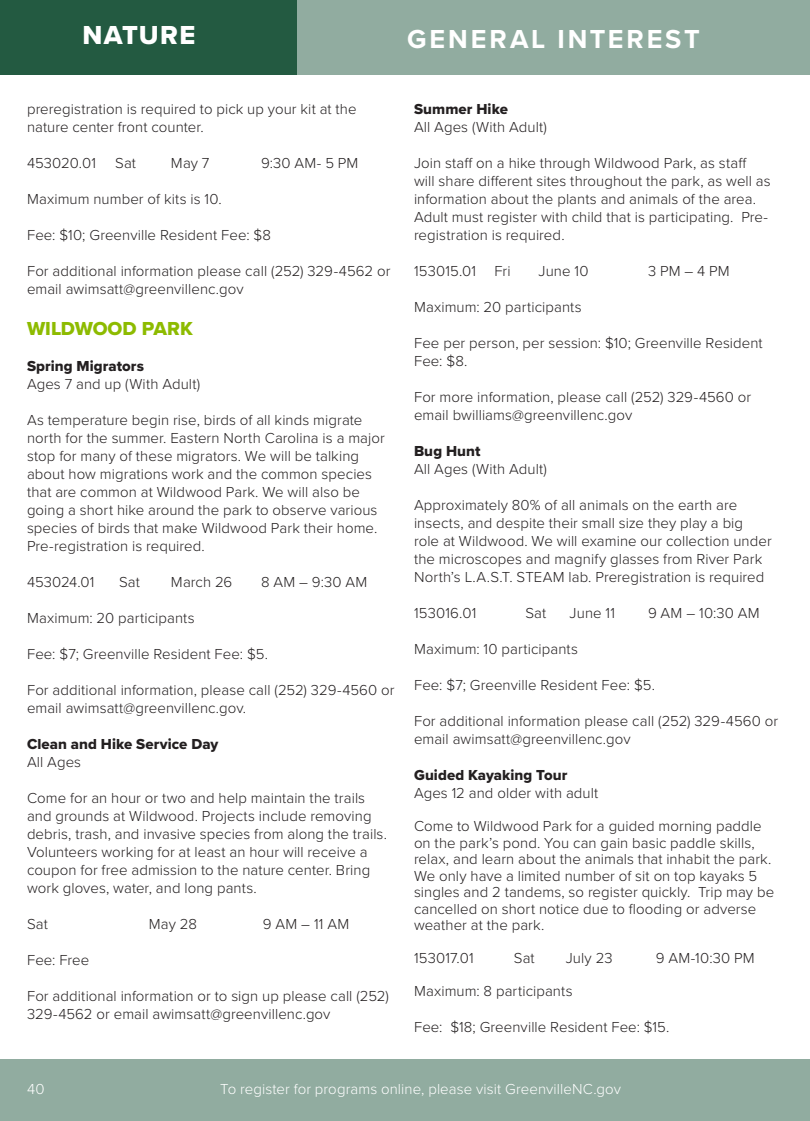
<style>
.page{position:relative;width:810px;height:1121px;background:#fff}
.page>*{position:absolute;margin:0;border:0;box-sizing:border-box;transform-origin:0 0}
.t1{font:700 27px "Proxima Nova";letter-spacing:.105em;color:#fff}
.t2{font:27px "Proxima Nova Extrabld";letter-spacing:.05em;color:#fff}
.t3{font:19.5px "Proxima Nova Extrabld";color:#8dbb00}
.t4{font:300 15px/18px "Proxima Nova";letter-spacing:.005em;color:#231f20}
.t5{font:15px "Proxima Nova Extrabld";letter-spacing:.005em;color:#231f20}
.t6{font:300 15px "Proxima Nova";letter-spacing:.005em;color:#fff}
</style>
<div class="page">
<div style="left:0;top:1059px;width:810px;height:61px;background:#91aca0"></div>
<div style="left:0;top:0;width:810px;height:75px;background:#91aca0"></div>
<div style="left:0;top:0;width:297px;height:75px;background:#235a41"></div>
<p class="t2" style="left:83px;top:15px;width:114px">NATURE</p>
<h1 class="t1" style="left:407px;top:19px;width:294px">GENERAL INTEREST</h1>
<p class="t4" style="left:27px;top:99px;width:331px">preregistration is required to pick up your kit at the nature center front counter.</p>
<p class="t4" style="left:27px;top:153px;width:70px">453020.01</p>
<p class="t4" style="left:115px;top:153px;width:22px">Sat</p>
<p class="t4" style="left:171px;top:153px;width:40px">May 7</p>
<p class="t4" style="left:261px;top:153px;width:99px">9:30 AM- 5 PM</p>
<p class="t4" style="left:27px;top:189px;width:196px">Maximum number of kits is 10.</p>
<p class="t4" style="left:27px;top:225px;width:246px">Fee: $10; Greenville Resident Fee: $8</p>
<p class="t4" style="left:27px;top:261px;width:365px">For additional information please call (252) 329-4562 or email awimsatt@greenvillenc.gov</p>
<p class="t3" style="left:27px;top:314px;width:167px">WILDWOOD PARK</p>
<p class="t5" style="left:27px;top:355px;width:118px">Spring Migrators</p>
<p class="t4" style="left:27px;top:374px;width:175px">Ages 7 and up (With Adult)</p>
<p class="t4" style="left:27px;top:410px;width:359px">As temperature begin rise, birds of all kinds migrate north for the summer. Eastern North Carolina is a major stop for many of these migrators. We will be talking about how migrations work and the common species that are common at Wildwood Park. We will also be going a short hike around the park to observe various species of birds that make Wildwood Park their home.<br>Pre-registration is required.</p>
<p class="t4" style="left:27px;top:572px;width:69px">453024.01</p>
<p class="t4" style="left:119px;top:572px;width:22px">Sat</p>
<p class="t4" style="left:171px;top:572px;width:63px">March 26</p>
<p class="t4" style="left:261px;top:572px;width:108px">8 AM – 9:30 AM</p>
<p class="t4" style="left:27px;top:608px;width:169px">Maximum: 20 participants</p>
<p class="t4" style="left:27px;top:644px;width:242px">Fee: $7; Greenville Resident Fee: $5.</p>
<p class="t4" style="left:27px;top:680px;width:369px">For additional information, please call (252) 329-4560 or email awimsatt@greenvillenc.gov.</p>
<p class="t5" style="left:27px;top:733px;width:193px">Clean and Hike Service Day</p>
<p class="t4" style="left:27px;top:752px;width:56px">All Ages</p>
<p class="t4" style="left:27px;top:788px;width:362px">Come for an hour or two and help maintain the trails and grounds at Wildwood. Projects include removing debris, trash, and invasive species from along the trails.<br>Volunteers working for at least an hour will receive a coupon for free admission to the nature center. Bring work gloves, water, and long pants.</p>
<p class="t4" style="left:27px;top:914px;width:22px">Sat</p>
<p class="t4" style="left:149px;top:914px;width:50px">May 28</p>
<p class="t4" style="left:263px;top:914px;width:88px">9 AM – 11 AM</p>
<p class="t4" style="left:27px;top:950px;width:64px">Fee: Free</p>
<p class="t4" style="left:27px;top:986px;width:363px">For additional information or to sign up please call (252)<br>329-4562 or email awimsatt@greenvillenc.gov</p>
<p class="t5" style="left:414px;top:97px;width:95px">Summer Hike</p>
<p class="t4" style="left:414px;top:117px;width:134px">All Ages (With Adult)</p>
<p class="t4" style="left:414px;top:153px;width:358px">Join staff on a hike through Wildwood Park, as staff will share different sites throughout the park, as well as information about the plants and animals of the area.<br>Adult must register with child that is participating. Pre&shy;registration is required.</p>
<p class="t4" style="left:414px;top:261px;width:98px">153015.01 Fri</p>
<p class="t4" style="left:538px;top:261px;width:51px">June 10</p>
<p class="t4" style="left:648px;top:261px;width:83px">3 PM – 4 PM</p>
<p class="t4" style="left:414px;top:297px;width:169px">Maximum: 20 participants</p>
<p class="t4" style="left:414px;top:333px;width:350px">Fee per person, per session: $10; Greenville Resident<br>Fee: $8.</p>
<p class="t4" style="left:414px;top:387px;width:339px">For more information, please call (252) 329-4560 or email bwilliams@greenvillenc.gov</p>
<p class="t5" style="left:414px;top:439px;width:68px">Bug Hunt</p>
<p class="t4" style="left:414px;top:459px;width:134px">All Ages (With Adult)</p>
<p class="t4" style="left:414px;top:495px;width:359px">Approximately 80% of all animals on the earth are insects, and despite their small size they play a big role at Wildwood. We will examine our collection under the microscopes and magnify glasses from River Park North’s L.A.S.T. STEAM lab. Preregistration is required</p>
<p class="t4" style="left:414px;top:603px;width:64px">153016.01</p>
<p class="t4" style="left:525px;top:603px;width:22px">Sat</p>
<p class="t4" style="left:570px;top:603px;width:47px">June 11</p>
<p class="t4" style="left:648px;top:603px;width:113px">9 AM – 10:30 AM</p>
<p class="t4" style="left:414px;top:639px;width:166px">Maximum: 10 participants</p>
<p class="t4" style="left:414px;top:675px;width:242px">Fee: $7; Greenville Resident Fee: $5.</p>
<p class="t4" style="left:414px;top:711px;width:366px">For additional information please call (252) 329-4560 or email awimsatt@greenvillenc.gov</p>
<p class="t5" style="left:414px;top:763px;width:155px">Guided Kayaking Tour</p>
<p class="t4" style="left:414px;top:783px;width:186px">Ages 12 and older with adult</p>
<p class="t4" style="left:414px;top:817px;width:362px;line-height:16.5px">Come to Wildwood Park for a guided morning paddle on the park’s pond. You can gain basic paddle skills, relax, and learn about the animals that inhabit the park.<br>We only have a limited number of sit on top kayaks 5 singles and 2 tandems, so register quickly. Trip may be cancelled on short notice due to flooding or adverse weather at the park.</p>
<p class="t4" style="left:414px;top:948px;width:61px">153017.01</p>
<p class="t4" style="left:514px;top:948px;width:22px">Sat</p>
<p class="t4" style="left:566px;top:948px;width:48px">July 23</p>
<p class="t4" style="left:656px;top:948px;width:100px">9 AM-10:30 PM</p>
<p class="t4" style="left:414px;top:981px;width:160px">Maximum: 8 participants</p>
<p class="t4" style="left:414px;top:1017px;width:257px">Fee: $18; Greenville Resident Fee: $15.</p>
<p class="t6" style="left:27px;top:1077px;width:19px">40</p>
<p class="t6" style="left:220px;top:1077px;width:402px">To register for programs online, please visit GreenvilleNC.gov</p>
</div>
